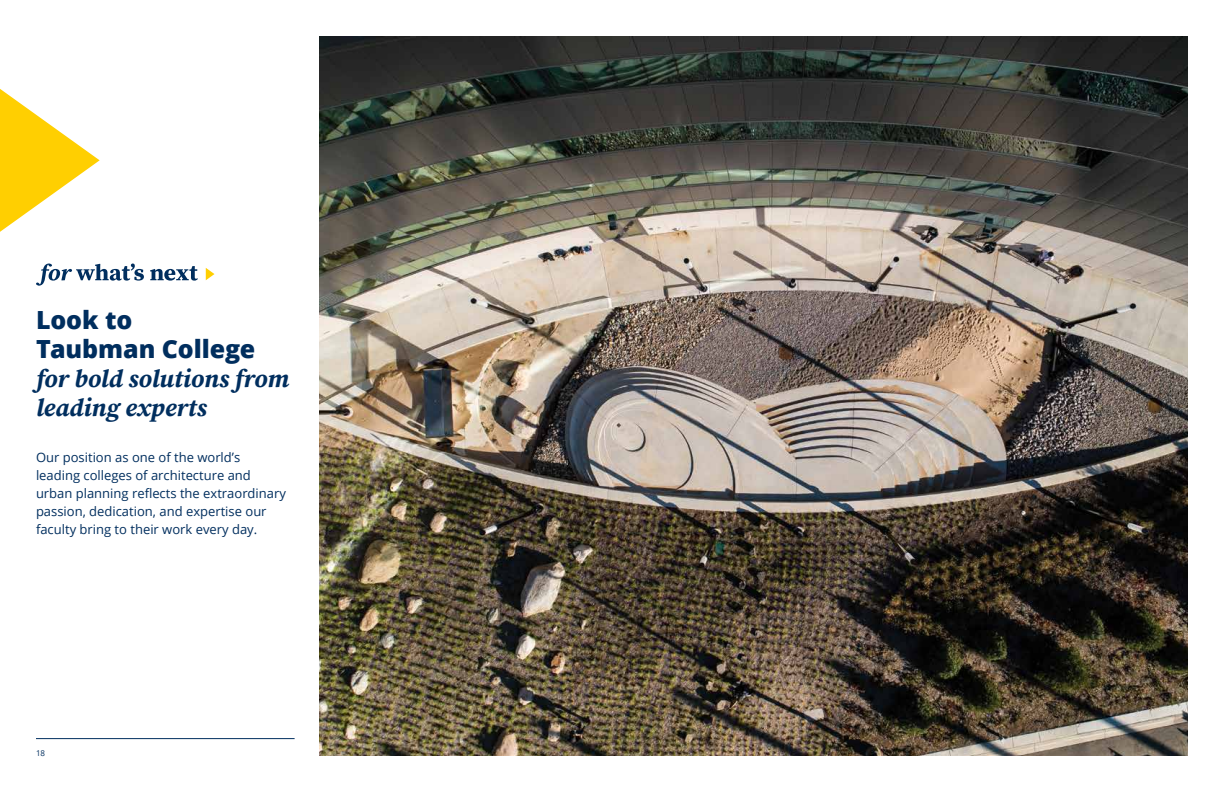
<style>
.page{position:relative;width:1224px;height:792px;background:#fff}
.page>*{position:absolute;margin:0;border:0;box-sizing:border-box;transform-origin:0 0}
.t1{font:italic 25px/29px "Source Serif Variable";color:#002e5e}
.t2{font:800 25px/29px "Open Sans";letter-spacing:-.005em;color:#002e5e}
.t3{font:13px/18px "Open Sans";color:#002e5e}
.t4{font:8px "Open Sans";color:#002e5e}
</style>
<div class="page">
<svg style="left:36px;top:264px;width:108px;height:22px"></svg>
<svg style="left:150px;top:266px;width:48px;height:15px"></svg>
<svg style="left:206px;top:268px;width:8px;height:12px"></svg>
<svg style="left:0;top:89px;width:100px;height:143px"></svg>
<img style="left:320px;top:36px;width:868px;height:720px">
<hr style="left:36px;top:738px;width:259px;height:1px;background:#002e5e">
<h1 class="t2" style="left:36px;top:305px;width:221px">Look to<br>Taubman College</h1>
<h1 class="t1" style="left:36px;top:365px;width:254px">for bold solutions from leading experts</h1>
<p class="t3" style="left:36px;top:448px;width:251px">Our position as one of the world’s leading colleges of architecture and urban planning reflects the extraordinary passion, dedication, and expertise our faculty bring to their work every day.</p>
<p class="t4" style="left:36px;top:748px;width:11px">18</p>
</div>
